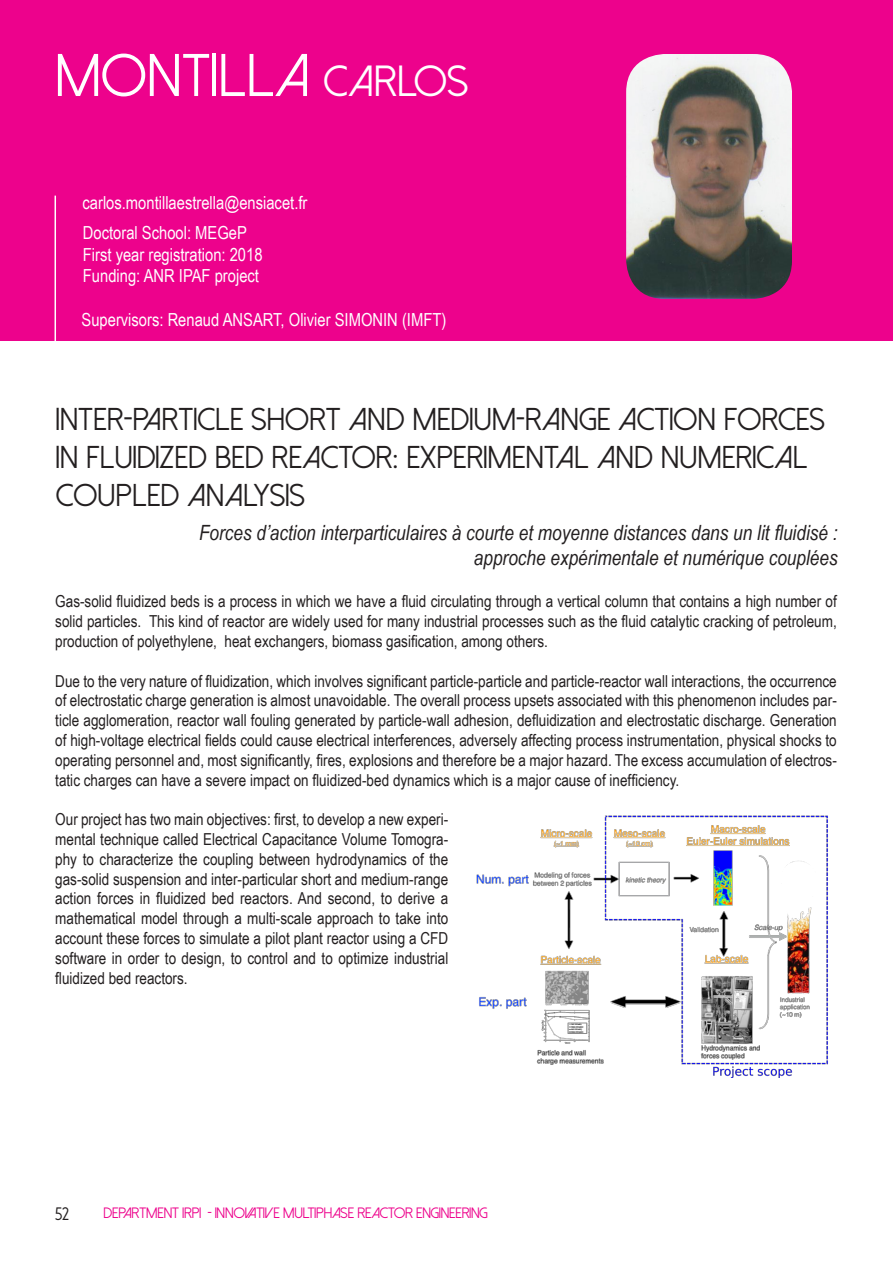
<style>
.page{position:relative;width:893px;height:1263px;background:#fff}
.page>*{position:absolute;margin:0;border:0;box-sizing:border-box;transform-origin:0 0}
.t1{font:60px "Dolce Vita";letter-spacing:.02em;color:#fff}
.t2{font:43.5px "Dolce Vita";letter-spacing:.02em;color:#fff}
.t3{font:31.5px/37.8px "Dolce Vita";letter-spacing:.02em;color:#231f20}
.t4{font:italic 21px/25.2px "Arial Narrow";color:#231f20;text-align:right}
.t5{font:18px "Arial Narrow";color:#fff}
.t6{font:18px "Dolce Vita";color:#231f20}
.t7{font:16.5px/19.8px "Arial Narrow";color:#231f20;text-align:justify}
.t8{font:15px "Dolce Vita";color:#ed028c}
</style>
<div class="page">
<div style="left:0;top:0;width:893px;height:341px;background:#ed028c"></div>
<hr style="left:55px;top:196px;width:1px;height:145px;background:#fff">
<img style="left:626px;top:54px;width:166px;height:245px">
<img style="left:476px;top:815px;width:352px;height:263px">
<p class="t1" style="left:55px;top:45px;width:256px">MONTILLA</p>
<p class="t2" style="left:324px;top:59px;width:146px">CARLOS</p>
<p class="t5" style="left:82px;top:189px;width:226px">carlos.montillaestrella@ensiacet.fr</p>
<p class="t5" style="left:83px;top:220px;width:166px">Doctoral School: MEGeP</p>
<p class="t5" style="left:83px;top:241px;width:181px">First year registration: 2018</p>
<p class="t5" style="left:83px;top:263px;width:178px">Funding: ANR IPAF project</p>
<p class="t5" style="left:82px;top:307px;width:366px">Supervisors: Renaud ANSART, Olivier SIMONIN (IMFT)</p>
<p class="t3" style="left:56px;top:401px;width:770px">INTER-PARTICLE SHORT AND MEDIUM-RANGE ACTION FORCES<br>IN FLUIDIZED BED REACTOR: EXPERIMENTAL AND NUMERICAL<br>COUPLED ANALYSIS</p>
<p class="t4" style="left:199px;top:520px;width:640px">Forces d’action interparticulaires à courte et moyenne distances dans un lit fluidisé : approche expérimentale et numérique couplées</p>
<p class="t7" style="left:55px;top:591px;width:783px">Gas-solid fluidized beds is a process in which we have a fluid circulating through a vertical column that contains a high number of solid particles. This kind of reactor are widely used for many industrial processes such as the fluid catalytic cracking of petroleum, production of polyethylene, heat exchangers, biomass gasification, among others.</p>
<p class="t7" style="left:55px;top:670px;width:783px">Due to the very nature of fluidization, which involves significant particle-particle and particle-reactor wall interactions, the occurrence of electrostatic charge generation is almost unavoidable. The overall process upsets associated with this phenomenon includes par&shy;ticle agglomeration, reactor wall fouling generated by particle-wall adhesion, defluidization and electrostatic discharge. Generation of high-voltage electrical fields could cause electrical interferences, adversely affecting process instrumentation, physical shocks to operating personnel and, most significantly, fires, explosions and therefore be a major hazard. The excess accumulation of electros&shy;tatic charges can have a severe impact on fluidized-bed dynamics which is a major cause of inefficiency.</p>
<p class="t7" style="left:55px;top:809px;width:395px">Our project has two main objectives: first, to develop a new experi&shy;mental technique called Electrical Capacitance Volume Tomogra&shy;phy to characterize the coupling between hydrodynamics of the gas-solid suspension and inter-particular short and medium-range action forces in fluidized bed reactors. And second, to derive a mathematical model through a multi-scale approach to take into account these forces to simulate a pilot plant reactor using a CFD software in order to design, to control and to optimize industrial fluidized bed reactors.</p>
<p class="t6" style="left:55px;top:1205px;width:15px">52</p>
<p class="t8" style="left:104px;top:1205px;width:386px">DEPARTMENT IRPI - INNOVATIVE MULTIPHASE REACTOR ENGINEERING</p>
</div>
